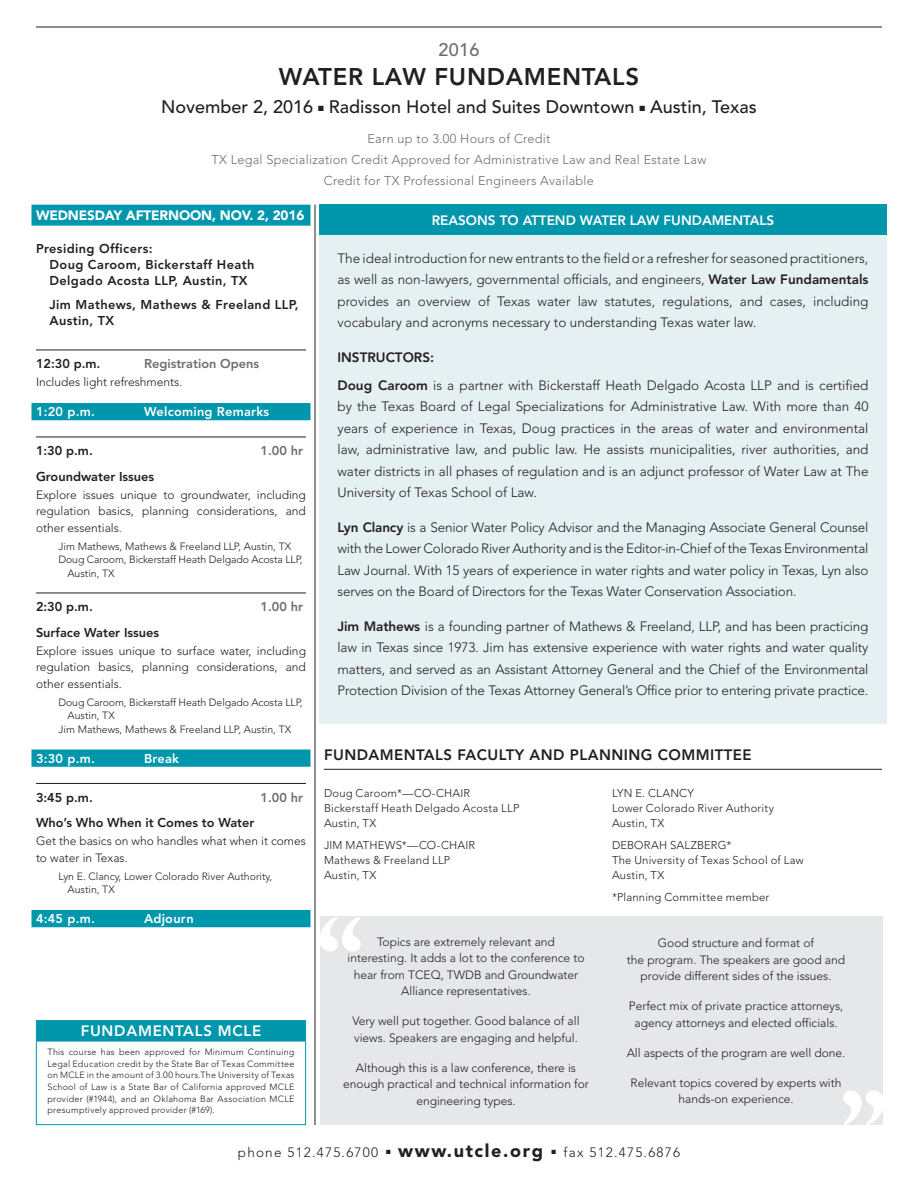
<style>
.page{position:relative;width:918px;height:1188px;background:#fff}
.page>*{position:absolute;margin:0;border:0;box-sizing:border-box;transform-origin:0 0}
.t1{font:800 24px "Avenir LT Std";letter-spacing:.03em;color:#231f20}
.t2{font:500 18px "Avenir LT Std";color:#231f20}
.t3{font:900 18px "Avenir LT Std";letter-spacing:.09em;color:#231f20}
.t4{font:500 18px "Avenir LT Std";color:#6c6d70}
.t5{font:800 15px "Avenir LT Std";letter-spacing:.03em;color:#231f20}
.t6{font:800 15px "Avenir LT Std";letter-spacing:.05em;color:#fff}
.t7{font:300 13.5px/21.3px "Avenir LT Std";color:#231f20;text-align:justify}
.t8{font:800 13.5px "Avenir LT Std";color:#fff}
.t9{font:300 13.5px "Avenir LT Std";letter-spacing:.09em;color:#231f20}
.t10{font:900 13.5px "Avenir LT Std";letter-spacing:-.01em;color:#fff}
.t11{font:800 12.75px/15.8px "Avenir LT Std";letter-spacing:.03em;color:#231f20}
.t12{font:300 12.75px/21px "Avenir LT Std";letter-spacing:.02em;color:#6c6d70;text-align:center}
.t13{font:800 12.75px "Avenir LT Std";color:#231f20}
.t14{font:800 12.75px "Avenir LT Std";letter-spacing:.02em;color:#fff}
.t15{font:800 12.75px "Avenir LT Std";color:#6c6d70}
.t16{font:300 12px/16.5px "Avenir LT Std";color:#231f20;text-align:center}
.t17{font:300 11.25px/15px "Avenir LT Std";letter-spacing:.02em;color:#231f20}
.t18{font:300 10.5px/13.5px "Avenir LT Std";color:#231f20}
.t19{font:300 9px/11.7px "Avenir LT Std";letter-spacing:.025em;color:#231f20;text-align:justify}
.s1{font-weight:800}
</style>
<div class="page">
<hr style="left:315px;top:205px;width:1px;height:920px;background:#231f20">
<div style="left:32px;top:205px;width:278px;height:21px;background:#0097ad"></div>
<hr style="left:36px;top:350px;width:270px;height:1px;background:#231f20">
<div style="left:32px;top:403px;width:278px;height:17px;background:#0097ad"></div>
<hr style="left:36px;top:437px;width:270px;height:1px;background:#231f20">
<hr style="left:36px;top:593px;width:270px;height:1px;background:#231f20">
<div style="left:32px;top:750px;width:278px;height:17px;background:#0097ad"></div>
<hr style="left:36px;top:783px;width:270px;height:1px;background:#231f20">
<div style="left:32px;top:910px;width:278px;height:17px;background:#0097ad"></div>
<hr style="left:36px;top:27px;width:846px;height:1px;background:#231f20">
<div style="left:320px;top:917px;width:562px;height:208px;background:#e6e7e9"></div>
<svg style="left:843px;top:1090px;width:40px;height:35px"></svg>
<svg style="left:320px;top:917px;width:41px;height:34px"></svg>
<hr style="left:324px;top:769px;width:558px;height:1px;background:#231f20">
<div style="left:319px;top:235px;width:568px;height:489px;background:#e5f0f3"></div>
<div style="left:319px;top:205px;width:568px;height:30px;background:#0097ad"></div>
<div style="left:37px;top:1021px;width:268px;height:21px;background:#0097ad"></div>
<div style="left:36px;top:1020px;width:270px;height:105px;border:1px solid #0097ad"></div>
<h2 class="t4" style="left:438px;top:40px;width:43px">2016</h2>
<h1 class="t1" style="left:279px;top:62px;width:362px">WATER LAW FUNDAMENTALS</h1>
<h2 class="t2" style="left:161px;top:97px;width:597px">November 2, 2016 ■ Radisson Hotel and Suites Downtown ■ Austin, Texas</h2>
<p class="t12" style="left:212px;top:129px;width:496px">Earn up to 3.00 Hours of Credit<br>TX Legal Specialization Credit Approved for Administrative Law and Real Estate Law<br>Credit for TX Professional Engineers Available</p>
<p class="t10" style="left:36px;top:207px;width:270px">WEDNESDAY AFTERNOON, NOV. 2, 2016</p>
<p class="t11" style="left:50px;top:241px;width:206px;text-indent:-14px">Presiding Officers:<br>Doug Caroom, Bickerstaff Heath<br>Delgado Acosta LLP, Austin, TX</p>
<p class="t11" style="left:50px;top:297px;width:251px">Jim Mathews, Mathews &amp; Freeland LLP,<br>Austin, TX</p>
<p class="t11" style="left:36px;top:356px;width:66px">12:30 p.m.</p>
<p class="t15" style="left:144px;top:356px;width:117px">Registration Opens</p>
<p class="t16" style="left:36px;top:374px;width:148px">Includes light refreshments.</p>
<p class="t14" style="left:36px;top:404px;width:60px">1:20 p.m.</p>
<p class="t14" style="left:144px;top:404px;width:127px">Welcoming Remarks</p>
<p class="t11" style="left:36px;top:443px;width:58px">1:30 p.m.</p>
<p class="t15" style="left:261px;top:443px;width:44px">1.00 hr</p>
<p class="t13" style="left:36px;top:469px;width:120px">Groundwater Issues</p>
<p class="t16" style="left:36px;top:486px;width:271px;text-align:justify">Explore issues unique to groundwater, including regulation basics, planning considerations, and other essentials.</p>
<p class="t18" style="left:58px;top:539px;width:234px">Jim Mathews, Mathews &amp; Freeland LLP, Austin, TX</p>
<p class="t18" style="left:58px;top:553px;width:246px">Doug Caroom, Bickerstaff Heath Delgado Acosta LLP,</p>
<p class="t18" style="left:67px;top:566px;width:49px">Austin, TX</p>
<p class="t11" style="left:36px;top:599px;width:58px">2:30 p.m.</p>
<p class="t15" style="left:261px;top:599px;width:44px">1.00 hr</p>
<p class="t13" style="left:36px;top:625px;width:125px">Surface Water Issues</p>
<p class="t16" style="left:36px;top:642px;width:271px;text-align:justify">Explore issues unique to surface water, including regulation basics, planning considerations, and other essentials.</p>
<p class="t18" style="left:58px;top:695px;width:246px">Doug Caroom, Bickerstaff Heath Delgado Acosta LLP,</p>
<p class="t18" style="left:67px;top:709px;width:49px">Austin, TX</p>
<p class="t18" style="left:58px;top:722px;width:234px">Jim Mathews, Mathews &amp; Freeland LLP, Austin, TX</p>
<p class="t14" style="left:36px;top:751px;width:60px">3:30 p.m.</p>
<p class="t14" style="left:144px;top:751px;width:37px">Break</p>
<p class="t11" style="left:36px;top:789px;width:58px">3:45 p.m.</p>
<p class="t15" style="left:261px;top:790px;width:44px">1.00 hr</p>
<p class="t13" style="left:36px;top:815px;width:220px">Who’s Who When it Comes to Water</p>
<p class="t16" style="left:36px;top:833px;width:271px;text-align:left">Get the basics on who handles what when it comes to water in Texas.</p>
<p class="t18" style="left:67px;top:869px;width:206px;text-indent:-9px">Lyn E. Clancy, Lower Colorado River Authority,<br>Austin, TX</p>
<p class="t14" style="left:36px;top:911px;width:60px">4:45 p.m.</p>
<p class="t14" style="left:144px;top:911px;width:51px">Adjourn</p>
<p class="t6" style="left:81px;top:1021px;width:182px">FUNDAMENTALS MCLE</p>
<p class="t19" style="left:48px;top:1046px;width:248px">This course has been approved for Minimum Continuing Legal Education credit by the State Bar of Texas Committee on MCLE in the amount of 3.00 hours.The University of Texas School of Law is a State Bar of California approved MCLE provider (#1944), and an Oklahoma Bar Association MCLE presumptively approved provider (#169).</p>
<p class="t8" style="left:432px;top:212px;width:344px">REASONS TO ATTEND WATER LAW FUNDAMENTALS</p>
<p class="t7" style="left:337px;top:248px;width:533px">The ideal introduction for new entrants to the field or a refresher for seasoned practitioners, as well as non-lawyers, governmental officials, and engineers, <span class="s1">Water Law Fundamentals </span>provides an overview of Texas water law statutes, regulations, and cases, including vocabulary and acronyms necessary to understanding Texas water law.</p>
<p class="t7" style="left:337px;top:343px;width:532px;line-height:28px"><span class="s1">INSTRUCTORS:<br>Doug Caroom</span> is a partner with Bickerstaff Heath Delgado Acosta LLP and is certified</p>
<p class="t7" style="left:337px;top:396px;width:533px">by the Texas Board of Legal Specializations for Administrative Law. With more than 40 years of experience in Texas, Doug practices in the areas of water and environmental law, administrative law, and public law. He assists municipalities, river authorities, and water districts in all phases of regulation and is an adjunct professor of Water Law at The University of Texas School of Law.</p>
<p class="t7" style="left:337px;top:517px;width:532px"><span class="s1">Lyn Clancy</span> is a Senior Water Policy Advisor and the Managing Associate General Counsel with the Lower Colorado River Authority and is the Editor-in-Chief of the Texas Environmental Law Journal. With 15 years of experience in water rights and water policy in Texas, Lyn also serves on the Board of Directors for the Texas Water Conservation Association.</p>
<p class="t7" style="left:337px;top:616px;width:533px"><span class="s1">Jim Mathews</span> is a founding partner of Mathews &amp; Freeland, LLP, and has been practicing law in Texas since 1973. Jim has extensive experience with water rights and water quality matters, and served as an Assistant Attorney General and the Chief of the Environmental Protection Division of the Texas Attorney General’s Office prior to entering private practice.</p>
<p class="t5" style="left:324px;top:746px;width:429px">FUNDAMENTALS FACULTY AND PLANNING COMMITTEE</p>
<p class="t17" style="left:324px;top:786px;width:197px">Doug Caroom*—CO-CHAIR<br>Bickerstaff Heath Delgado Acosta LLP<br>Austin, TX</p>
<p class="t17" style="left:324px;top:838px;width:153px">JIM MATHEWS*—CO-CHAIR<br>Mathews &amp; Freeland LLP<br>Austin, TX</p>
<p class="t17" style="left:612px;top:786px;width:164px">LYN E. CLANCY<br>Lower Colorado River Authority<br>Austin, TX</p>
<p class="t17" style="left:612px;top:838px;width:193px">DEBORAH SALZBERG*<br>The University of Texas School of Law<br>Austin, TX</p>
<p class="t17" style="left:612px;top:890px;width:159px">*Planning Committee member</p>
<p class="t16" style="left:347px;top:934px;width:239px">Topics are extremely relevant and interesting. It adds a lot to the conference to hear from TCEQ, TWDB and Groundwater Alliance representatives.</p>
<p class="t16" style="left:352px;top:1013px;width:229px;text-align:left">Very well put together. Good balance of all views. Speakers are engaging and helpful.</p>
<p class="t16" style="left:343px;top:1060px;width:247px">Although this is a law conference, there is enough practical and technical information for engineering types.</p>
<p class="t16" style="left:627px;top:935px;width:220px">Good structure and format of<br>the program. The speakers are good and provide different sides of the issues.</p>
<p class="t16" style="left:629px;top:998px;width:216px">Perfect mix of private practice attorneys, agency attorneys and elected officials.</p>
<p class="t16" style="left:627px;top:1045px;width:220px">All aspects of the program are well done.</p>
<p class="t16" style="left:631px;top:1075px;width:212px">Relevant topics covered by experts with hands-on experience.</p>
<p class="t9" style="left:238px;top:1144px;width:142px">phone 512.475.6700</p>
<h2 class="t3" style="left:386px;top:1139px;width:158px">■ www.utcle.org</h2>
<p class="t9" style="left:552px;top:1144px;width:130px">■ fax 512.475.6876</p>
</div>
